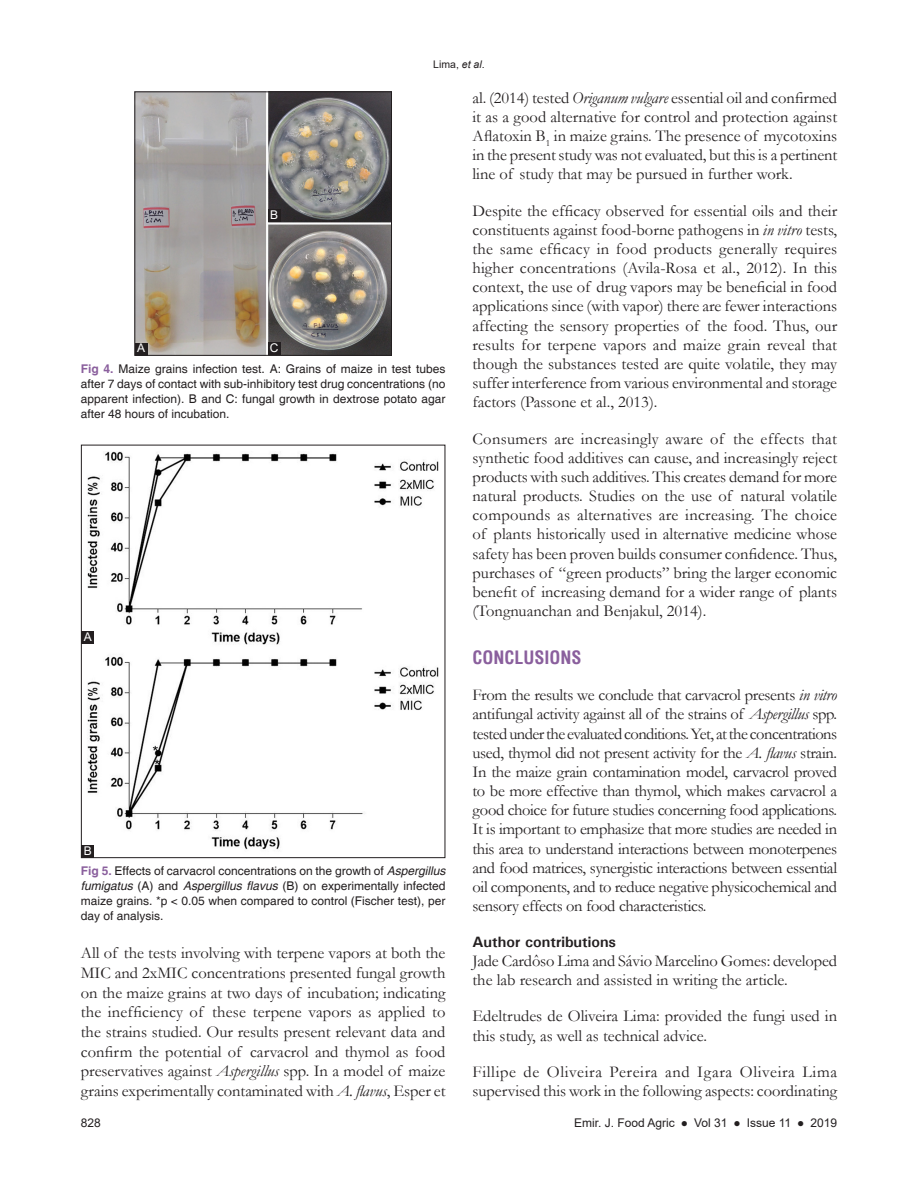
<style>
.page{position:relative;width:918px;height:1188px;background:#fff}
.page>*{position:absolute;margin:0;border:0;box-sizing:border-box;transform-origin:0 0}
.t1{font:700 condensed 18px "Helvetica";color:#8a5f9d}
.TX{font:16.5px/19.2px "Garamond";color:#231f20;text-align:justify}
.t2{font:700 15px "Univers";color:#231f20}
.FGC{font:12px/15px "Helvetica";color:#231f20;text-align:justify}
.t3{font:12px "Arial";color:#231f20}
.LABEL{font:12px "Arial";color:#fff}
.t4{font:10.5px "Arial";color:#231f20}
.s1{font-style:italic}
.s2{font-weight:700;color:#8a5f9d}
</style>
<div class="page">
<img style="left:87px;top:451px;width:352px;height:399px">
<div style="left:81px;top:445px;width:364px;height:413px;border:1px solid #231f20"></div>
<div style="left:81px;top:631px;width:13px;height:13px;background:#231f20"></div>
<div style="left:81px;top:845px;width:13px;height:13px;background:#231f20"></div>
<img style="left:137px;top:94px;width:253px;height:260px">
<div style="left:135px;top:92px;width:257px;height:264px;border:1px solid #231f20"></div>
<div style="left:135px;top:343px;width:13px;height:12px;background:#231f20"></div>
<div style="left:268px;top:209px;width:12px;height:13px;background:#231f20"></div>
<div style="left:268px;top:343px;width:12px;height:12px;background:#231f20"></div>
<p class="t4" style="left:433px;top:57px;width:53px">Lima, <span class="s1">et al</span>.</p>
<p class="LABEL" style="left:137px;top:340px;width:10px">A</p>
<p class="LABEL" style="left:270px;top:206px;width:10px">B</p>
<p class="LABEL" style="left:270px;top:340px;width:10px">C</p>
<p class="FGC" style="left:81px;top:362px;width:366px"><span class="s2">Fig 4.</span> Maize grains infection test. A: Grains of maize in test tubes after 7 days of contact with sub-inhibitory test drug concentrations (no apparent infection). B and C: fungal growth in dextrose potato agar after 48 hours of incubation.</p>
<p class="LABEL" style="left:84px;top:628px;width:10px">A</p>
<p class="LABEL" style="left:84px;top:842px;width:10px">B</p>
<p class="FGC" style="left:81px;top:864px;width:366px"><span class="s2">Fig 5.</span> Effects of carvacrol concentrations on the growth of <span class="s1">Aspergillus fumigatus</span> (A) and <span class="s1">Aspergillus flavus</span> (B) on experimentally infected maize grains. *p &lt; 0.05 when compared to control (Fischer test), per day of analysis.</p>
<p class="TX" style="left:81px;top:943px;width:366px;line-height:19.6px">All of the tests involving with terpene vapors at both the MIC and 2xMIC concentrations presented fungal growth on the maize grains at two days of incubation; indicating the inefficiency of these terpene vapors as applied to the strains studied. Our results present relevant data and confirm the potential of carvacrol and thymol as food preservatives against <span class="s1">Aspergillus</span> spp. In a model of maize grains experimentally contaminated with <span class="s1">A. flavus</span>, Esper et</p>
<p class="TX" style="left:472px;top:87px;width:366px">al. (2014) tested <span class="s1">Origanum vulgare</span> essential oil and confirmed it as a good alternative for control and protection against Aflatoxin B<sub>1</sub> in maize grains. The presence of mycotoxins in the present study was not evaluated, but this is a pertinent line of study that may be pursued in further work.</p>
<p class="TX" style="left:472px;top:200px;width:366px">Despite the efficacy observed for essential oils and their constituents against food-borne pathogens in <span class="s1">in vitro</span> tests, the same efficacy in food products generally requires higher concentrations (Avila-Rosa et al., 2012). In this context, the use of drug vapors may be beneficial in food applications since (with vapor) there are fewer interactions affecting the sensory properties of the food. Thus, our results for terpene vapors and maize grain reveal that though the substances tested are quite volatile, they may suffer interference from various environmental and storage factors (Passone et al., 2013).</p>
<p class="TX" style="left:472px;top:428px;width:366px">Consumers are increasingly aware of the effects that synthetic food additives can cause, and increasingly reject products with such additives. This creates demand for more natural products. Studies on the use of natural volatile compounds as alternatives are increasing. The choice of plants historically used in alternative medicine whose safety has been proven builds consumer confidence. Thus, purchases of “green products” bring the larger economic benefit of increasing demand for a wider range of plants (Tongnuanchan and Benjakul, 2014).</p>
<h1 class="t1" style="left:472px;top:645px;width:111px">CONCLUSIONS</h1>
<p class="TX" style="left:472px;top:685px;width:366px">From the results we conclude that carvacrol presents <span class="s1">in vitro </span>antifungal activity against all of the strains of <span class="s1">Aspergillus</span> spp. tested under the evaluated conditions. Yet, at the concentrations used, thymol did not present activity for the <span class="s1">A. flavus</span> strain.<br>In the maize grain contamination model, carvacrol proved to be more effective than thymol, which makes carvacrol a good choice for future studies concerning food applications.<br>It is important to emphasize that more studies are needed in this area to understand interactions between monoterpenes and food matrices, synergistic interactions between essential oil components, and to reduce negative physicochemical and sensory effects on food characteristics.</p>
<h2 class="t2" style="left:472px;top:932px;width:145px">Author contributions</h2>
<p class="TX" style="left:472px;top:951px;width:366px">Jade Cardôso Lima and Sávio Marcelino Gomes: developed the lab research and assisted in writing the article.</p>
<p class="TX" style="left:472px;top:1006px;width:366px">Edeltrudes de Oliveira Lima: provided the fungi used in this study, as well as technical advice.</p>
<p class="TX" style="left:472px;top:1062px;width:366px">Fillipe de Oliveira Pereira and Igara Oliveira Lima supervised this work in the following aspects: coordinating</p>
<p class="t3" style="left:81px;top:1115px;width:22px">828</p>
<p class="t3" style="left:574px;top:1115px;width:264px">Emir. J. Food Agric ● Vol 31 ● Issue 11 ● 2019</p>
</div>
